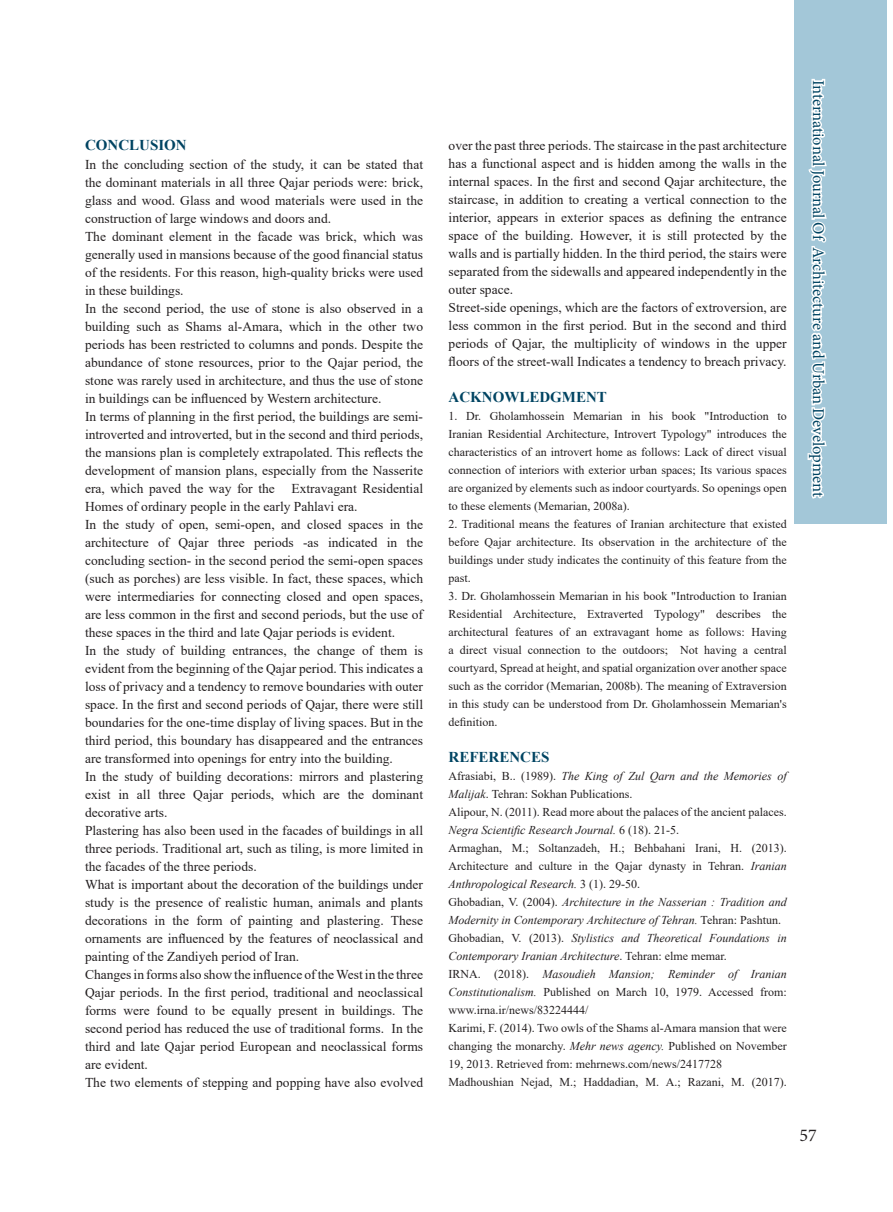
<style>
.page{position:relative;width:893px;height:1212px;background:#fff}
.page>*{position:absolute;margin:0;border:0;box-sizing:border-box;transform-origin:0 0}
.t1{font:18px "Minion Pro";color:#231f20}
.t2{font:16.5px "Minion Pro";letter-spacing:-.005em;color:#004462}
.متن_لاتین_اصلی{font:700 15px "Times New Roman";color:#004462}
.متن_لاتین_اصلی-2{font:13.5px/18px "Times New Roman";color:#231f20;text-align:justify}
.متن_لاتین_اصلی-3{font:12px/18px "Times New Roman";color:#231f20;text-align:justify}
.متن_لاتین_اصلی-4{font:italic 12px/18px "Times New Roman";color:#231f20}
.s1{font-style:italic}
.s2{font-style:normal}
</style>
<div class="page">
<div style="left:794px;top:0;width:92px;height:524px;background:#a3c7d8"></div>
<svg style="left:807px;top:78px;width:20px;height:421px"></svg>
<p class="متن_لاتین_اصلی" style="left:85px;top:135px;width:103px">CONCLUSION</p>
<p class="متن_لاتین_اصلی-2" style="left:85px;top:155px;width:340px">In the concluding section of the study, it can be stated that the dominant materials in all three Qajar periods were: brick, glass and wood. Glass and wood materials were used in the construction of large windows and doors and.</p>
<p class="متن_لاتین_اصلی-2" style="left:85px;top:227px;width:340px">The dominant element in the facade was brick, which was generally used in mansions because of the good financial status of the residents. For this reason, high-quality bricks were used in these buildings.</p>
<p class="متن_لاتین_اصلی-2" style="left:85px;top:299px;width:340px">In the second period, the use of stone is also observed in a building such as Shams al-Amara, which in the other two periods has been restricted to columns and ponds. Despite the abundance of stone resources, prior to the Qajar period, the stone was rarely used in architecture, and thus the use of stone in buildings can be influenced by Western architecture.</p>
<p class="متن_لاتین_اصلی-2" style="left:85px;top:407px;width:340px">In terms of planning in the first period, the buildings are semi&shy;introverted and introverted, but in the second and third periods, the mansions plan is completely extrapolated. This reflects the development of mansion plans, especially from the Nasserite era, which paved the way for the Extravagant Residential Homes of ordinary people in the early Pahlavi era.</p>
<p class="متن_لاتین_اصلی-2" style="left:85px;top:515px;width:340px">In the study of open, semi-open, and closed spaces in the architecture of Qajar three periods -as indicated in the concluding section- in the second period the semi-open spaces (such as porches) are less visible. In fact, these spaces, which were intermediaries for connecting closed and open spaces, are less common in the first and second periods, but the use of these spaces in the third and late Qajar periods is evident.</p>
<p class="متن_لاتین_اصلی-2" style="left:85px;top:641px;width:340px">In the study of building entrances, the change of them is evident from the beginning of the Qajar period. This indicates a loss of privacy and a tendency to remove boundaries with outer space. In the first and second periods of Qajar, there were still boundaries for the one-time display of living spaces. But in the third period, this boundary has disappeared and the entrances are transformed into openings for entry into the building.</p>
<p class="متن_لاتین_اصلی-2" style="left:85px;top:767px;width:340px">In the study of building decorations: mirrors and plastering exist in all three Qajar periods, which are the dominant decorative arts.</p>
<p class="متن_لاتین_اصلی-2" style="left:85px;top:821px;width:340px">Plastering has also been used in the facades of buildings in all three periods. Traditional art, such as tiling, is more limited in the facades of the three periods.</p>
<p class="متن_لاتین_اصلی-2" style="left:85px;top:875px;width:340px">What is important about the decoration of the buildings under study is the presence of realistic human, animals and plants decorations in the form of painting and plastering. These ornaments are influenced by the features of neoclassical and painting of the Zandiyeh period of Iran.</p>
<p class="متن_لاتین_اصلی-2" style="left:85px;top:965px;width:340px">Changes in forms also show the influence of the West in the three Qajar periods. In the first period, traditional and neoclassical forms were found to be equally present in buildings. The second period has reduced the use of traditional forms. In the third and late Qajar period European and neoclassical forms are evident.</p>
<p class="متن_لاتین_اصلی-2" style="left:85px;top:1073px;width:340px">The two elements of stepping and popping have also evolved</p>
<p class="متن_لاتین_اصلی-2" style="left:449px;top:136px;width:340px">over the past three periods. The staircase in the past architecture has a functional aspect and is hidden among the walls in the internal spaces. In the first and second Qajar architecture, the staircase, in addition to creating a vertical connection to the interior, appears in exterior spaces as defining the entrance space of the building. However, it is still protected by the walls and is partially hidden. In the third period, the stairs were separated from the sidewalls and appeared independently in the outer space.</p>
<p class="متن_لاتین_اصلی-2" style="left:449px;top:298px;width:340px">Street-side openings, which are the factors of extroversion, are less common in the first period. But in the second and third periods of Qajar, the multiplicity of windows in the upper floors of the street-wall Indicates a tendency to breach privacy.</p>
<p class="متن_لاتین_اصلی" style="left:449px;top:386px;width:160px">ACKNOWLEDGMENT</p>
<p class="متن_لاتین_اصلی-3" style="left:449px;top:406px;width:340px">1. Dr. Gholamhossein Memarian in his book "Introduction to Iranian Residential Architecture, Introvert Typology" introduces the characteristics of an introvert home as follows: Lack of direct visual connection of interiors with exterior urban spaces; Its various spaces are organized by elements such as indoor courtyards. So openings open to these elements (Memarian, 2008a).</p>
<p class="متن_لاتین_اصلی-3" style="left:449px;top:514px;width:340px">2. Traditional means the features of Iranian architecture that existed before Qajar architecture. Its observation in the architecture of the buildings under study indicates the continuity of this feature from the past.</p>
<p class="متن_لاتین_اصلی-3" style="left:449px;top:586px;width:340px">3. Dr. Gholamhossein Memarian in his book "Introduction to Iranian Residential Architecture, Extraverted Typology" describes the architectural features of an extravagant home as follows: Having a direct visual connection to the outdoors; Not having a central courtyard, Spread at height, and spatial organization over another space such as the corridor (Memarian, 2008b). The meaning of Extraversion in this study can be understood from Dr. Gholamhossein Memarian's definition.</p>
<p class="متن_لاتین_اصلی" style="left:449px;top:746px;width:102px">REFERENCES</p>
<p class="متن_لاتین_اصلی-3" style="left:449px;top:766px;width:340px">Afrasiabi, B.. (1989). <span class="s1">The King of Zul Qarn and the Memories of<br>Malijak</span>. Tehran: Sokhan Publications.</p>
<p class="متن_لاتین_اصلی-3" style="left:449px;top:802px;width:340px">Alipour, N. (2011). Read more about the palaces of the ancient palaces.<br><span class="s1">Negra Scientific Research Journal.</span> 6 (18). 21-5.</p>
<p class="متن_لاتین_اصلی-3" style="left:449px;top:838px;width:340px">Armaghan, M.; Soltanzadeh, H.; Behbahani Irani, H. (2013).<br>Architecture and culture in the Qajar dynasty in Tehran. <span class="s1">Iranian Anthropological Research.</span> 3 (1). 29-50.</p>
<p class="متن_لاتین_اصلی-4" style="left:449px;top:892px;width:340px"><span class="s2">Ghobadian, V. (2004).</span> Architecture in the Nasserian : Tradition and<br>Modernity in Contemporary Architecture of Tehran. <span class="s2">Tehran: Pashtun.</span></p>
<p class="متن_لاتین_اصلی-4" style="left:449px;top:928px;width:340px"><span class="s2">Ghobadian, V. (2013).</span> Stylistics and Theoretical Foundations in<br>Contemporary Iranian Architecture<span class="s2">. Tehran: elme memar.</span></p>
<p class="متن_لاتین_اصلی-3" style="left:449px;top:964px;width:340px">IRNA. (2018). <span class="s1">Masoudieh Mansion; Reminder of Iranian Constitutionalism.</span> Published on March 10, 1979. Accessed from: www.irna.ir/news/83224444/</p>
<p class="متن_لاتین_اصلی-3" style="left:449px;top:1018px;width:340px">Karimi, F. (2014). Two owls of the Shams al-Amara mansion that were changing the monarchy. <span class="s1">Mehr news agency.</span> Published on November 19, 2013. Retrieved from: mehrnews.com/news/2417728</p>
<p class="متن_لاتین_اصلی-3" style="left:449px;top:1072px;width:340px">Madhoushian Nejad, M.; Haddadian, M. A.; Razani, M. (2017).</p>
<p class="t2" style="left:829px;top:80px;width:419px;rotate:90deg">International Journal Of Architecture and Urban Development</p>
<h1 class="t1" style="left:800px;top:1123px;width:19px">57</h1>
</div>
